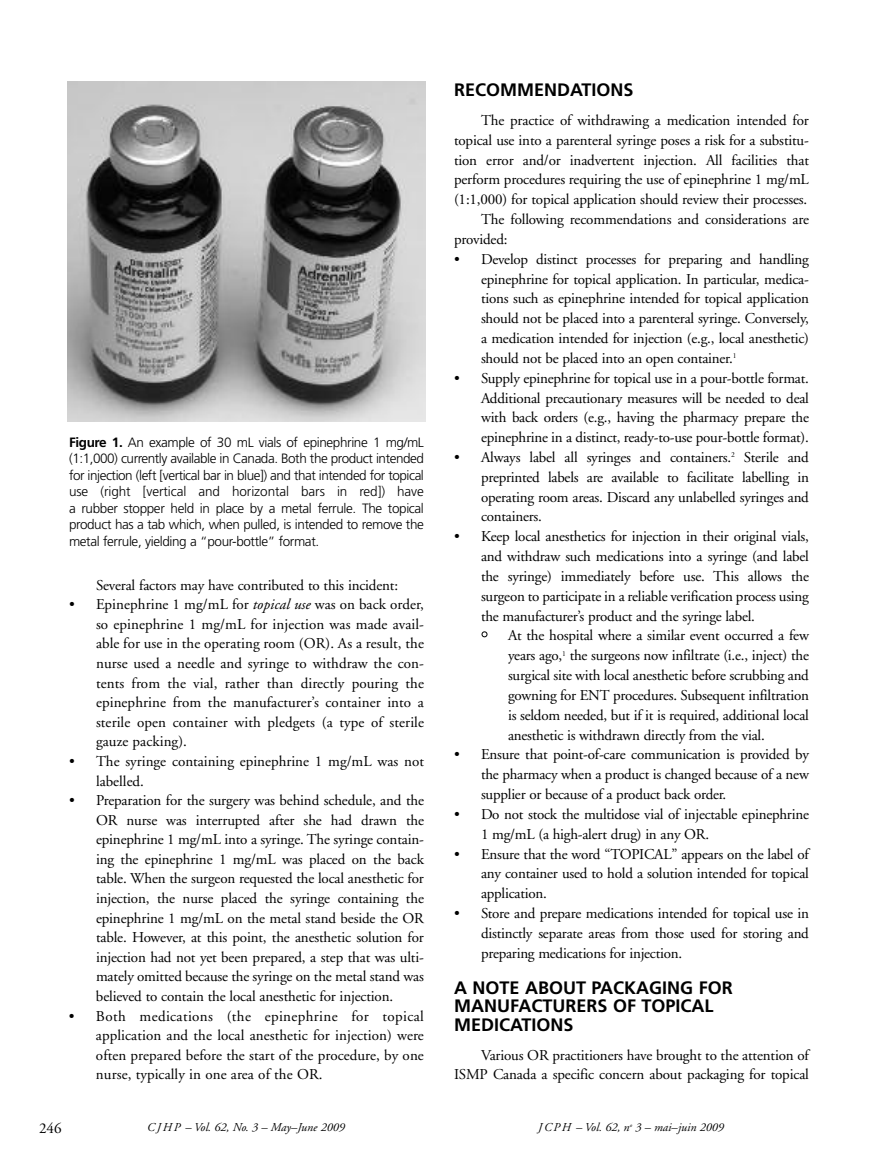
<style>
.page{position:relative;width:878px;height:1175px;background:#fff}
.page>*{position:absolute;margin:0;border:0;box-sizing:border-box;transform-origin:0 0}
.t1{font:700 18px/18.3px "Frutiger";color:#000}
.t2{font:15px/19.8px "Adobe Garamond";letter-spacing:-.01em;color:#000;text-align:justify}
.t3{font:300 13.5px/16.5px "Frutiger";letter-spacing:-.03em;color:#000;text-align:justify}
.t4{font:italic 12px "Adobe Garamond";color:#000}
.s1{font-weight:700}
.s2{font-style:italic}
.s3{font-size:18px;color:#fff}
</style>
<div class="page">
<img style="left:68px;top:81px;width:357px;height:341px">
<p class="t3" style="left:69px;top:435px;width:356px"><span class="s1">Figure 1.</span> An example of 30 mL vials of epinephrine 1 mg/mL (1:1,000) currently available in Canada. Both the product intended for injection (left [vertical bar in blue]) and that intended for topical use (right [vertical and horizontal bars in red]) have a rubber stopper held in place by a metal ferrule. The topical product has a tab which, when pulled, is intended to remove the metal ferrule, yielding a “pour-bottle” format.</p>
<p class="t2" style="left:96px;top:576px;width:303px">Several factors may have contributed to this incident:</p>
<p class="t2" style="left:96px;top:596px;width:329px;text-indent:-27px">• Epinephrine 1 mg/mL for <span class="s2">topical use</span> was on back order, so epinephrine 1 mg/mL for injection was made avail&shy;able for use in the operating room (OR). As a result, the nurse used a needle and syringe to withdraw the con&shy;tents from the vial, rather than directly pouring the epinephrine from the manufacturer’s container into a sterile open container with pledgets (a type of sterile gauze packing).</p>
<p class="t2" style="left:96px;top:752px;width:329px;text-indent:-27px">• The syringe containing epinephrine 1 mg/mL was not labelled.</p>
<p class="t2" style="left:96px;top:792px;width:329px;text-indent:-27px">• Preparation for the surgery was behind schedule, and the OR nurse was interrupted after she had drawn the epinephrine 1 mg/mL into a syringe. The syringe contain&shy;ing the epinephrine 1 mg/mL was placed on the back table. When the surgeon requested the local anesthetic for injection, the nurse placed the syringe containing the epinephrine 1 mg/mL on the metal stand beside the OR table. However, at this point, the anesthetic solution for injection had not yet been prepared, a step that was ulti&shy;mately omitted because the syringe on the metal stand was believed to contain the local anesthetic for injection.</p>
<p class="t2" style="left:96px;top:1007px;width:329px;text-indent:-27px">• Both medications (the epinephrine for topical application and the local anesthetic for injection) were often prepared before the start of the procedure, by one nurse, typically in one area of the OR.</p>
<p class="t1" style="left:454px;top:82px;width:181px">RECOMMENDATIONS</p>
<p class="t2" style="left:481px;top:111px;width:329px">The practice of withdrawing a medication intended for</p>
<p class="t2" style="left:454px;top:131px;width:356px">topical use into a parenteral syringe poses a risk for a substitu-</p>
<p class="t2" style="left:454px;top:151px;width:356px">tion error and/or inadvertent injection. All facilities that</p>
<p class="t2" style="left:454px;top:171px;width:356px">perform procedures requiring the use of epinephrine 1 mg/mL</p>
<p class="t2" style="left:454px;top:191px;width:355px">(1:1,000) for topical application should review their processes.</p>
<p class="t2" style="left:481px;top:211px;width:329px">The following recommendations and considerations are</p>
<p class="t2" style="left:454px;top:230px;width:55px">provided:</p>
<p class="t2" style="left:481px;top:250px;width:329px;text-indent:-27px">• Develop distinct processes for preparing and handling epinephrine for topical application. In particular, medica&shy;tions such as epinephrine intended for topical application should not be placed into a parenteral syringe. Conversely, a medication intended for injection (e.g., local anesthetic) should not be placed into an open container.<sup>1</sup></p>
<p class="t2" style="left:481px;top:369px;width:329px;text-indent:-27px">• Supply epinephrine for topical use in a pour-bottle format.<br>Additional precautionary measures will be needed to deal with back orders (e.g., having the pharmacy prepare the epinephrine in a distinct, ready-to-use pour-bottle format).</p>
<p class="t2" style="left:481px;top:448px;width:329px;text-indent:-27px">• Always label all syringes and containers.<sup>2</sup> Sterile and preprinted labels are available to facilitate labelling in operating room areas. Discard any unlabelled syringes and containers.</p>
<p class="t2" style="left:481px;top:528px;width:329px;text-indent:-27px">• Keep local anesthetics for injection in their original vials, and withdraw such medications into a syringe (and label the syringe) immediately before use. This allows the surgeon to participate in a reliable verification process using the manufacturer’s product and the syringe label.</p>
<p class="t2" style="left:508px;top:627px;width:302px;text-indent:-27px"><span class="s3">•</span> At the hospital where a similar event occurred a few years ago,<sup>1</sup> the surgeons now infiltrate (i.e., inject) the surgical site with local anesthetic before scrubbing and gowning for ENT procedures. Subsequent infiltration is seldom needed, but if it is required, additional local anesthetic is withdrawn directly from the vial.</p>
<p class="t2" style="left:481px;top:746px;width:329px;text-indent:-27px">• Ensure that point-of-care communication is provided by the pharmacy when a product is changed because of a new supplier or because of a product back order.</p>
<p class="t2" style="left:481px;top:805px;width:329px;text-indent:-27px">• Do not stock the multidose vial of injectable epinephrine<br>1 mg/mL (a high-alert drug) in any OR.</p>
<p class="t2" style="left:481px;top:845px;width:329px;text-indent:-27px">• Ensure that the word “TOPICAL” appears on the label of any container used to hold a solution intended for topical application.</p>
<p class="t2" style="left:481px;top:904px;width:329px;text-indent:-27px">• Store and prepare medications intended for topical use in distinctly separate areas from those used for storing and preparing medications for injection.</p>
<p class="t1" style="left:454px;top:980px;width:280px">A NOTE ABOUT PACKAGING FOR<br>MANUFACTURERS OF TOPICAL<br>MEDICATIONS</p>
<p class="t2" style="left:454px;top:1046px;width:356px;text-align:right">Various OR practitioners have brought to the attention of<br>ISMP Canada a specific concern about packaging for topical</p>
<p class="t2" style="left:39px;top:1119px;width:24px">246</p>
<p class="t4" style="left:147px;top:1122px;width:199px">CJHP – Vol. 62, No. 3 – May–June 2009</p>
<p class="t4" style="left:538px;top:1122px;width:187px">JCPH – Vol. 62, n<sup>o</sup> 3 – mai–juin 2009</p>
</div>
